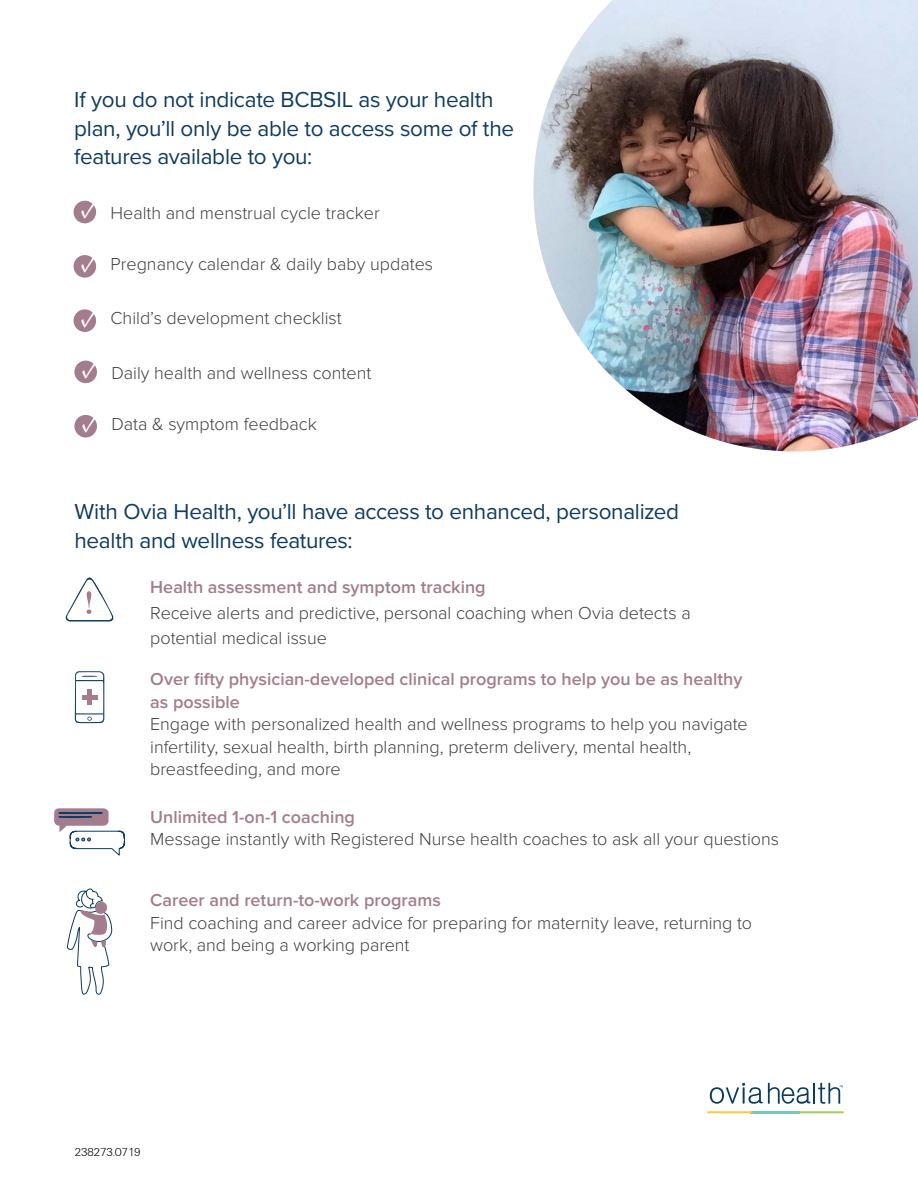
<style>
.page{position:relative;width:918px;height:1188px;background:#fff}
.page>*{position:absolute;margin:0;border:0;box-sizing:border-box;transform-origin:0 0}
.t1{font:27px/54.3px "Minion Pro";color:#fff;text-align:justify}
.t2{font:22.5px/28.5px "Proxima Nova";letter-spacing:-.015em;color:#0f3c60}
.t3{font:300 18px/22.5px "Proxima Nova";letter-spacing:-.005em;color:#414042}
.t4{font:600 18px/22.5px "Proxima Nova";color:#a37d8d}
.t5{font:300 12px "Universal";color:#000}
</style>
<div class="page">
<img style="left:534px;top:0;width:384px;height:451px">
<div style="left:74px;top:201px;width:22px;height:22px;background:#a37d8d;border-radius:50%"></div>
<div style="left:74px;top:255px;width:22px;height:23px;background:#a37d8d;border-radius:50%"></div>
<div style="left:74px;top:309px;width:22px;height:23px;background:#a37d8d;border-radius:50%"></div>
<div style="left:74px;top:361px;width:23px;height:22px;background:#a37d8d;border-radius:50%"></div>
<div style="left:74px;top:415px;width:23px;height:22px;background:#a37d8d;border-radius:50%"></div>
<svg style="left:54px;top:808px;width:72px;height:48px"></svg>
<svg style="left:75px;top:671px;width:29px;height:52px"></svg>
<div style="left:87px;top:690px;width:5px;height:15px;background:#a37d8d"></div>
<hr style="left:82px;top:695px;width:15px;height:4px;background:#a37d8d">
<svg style="left:65px;top:577px;width:49px;height:45px"></svg>
<hr style="left:751px;top:1111px;width:49px;height:2px;background:#73c9c2">
<svg style="left:798px;top:1111px;width:46px;height:2px"></svg>
<svg style="left:707px;top:1111px;width:46px;height:2px"></svg>
<svg style="left:710px;top:1083px;width:100px;height:21px"></svg>
<hr style="left:813px;top:1083px;width:2px;height:21px;background:#0a3b61">
<svg style="left:818px;top:1083px;width:25px;height:21px"></svg>
<svg style="left:67px;top:888px;width:46px;height:107px"></svg>
<p class="t2" style="left:74px;top:84px;width:441px">If you do not indicate BCBSIL as your health plan, you’ll only be able to access some of the features available to you:</p>
<h1 class="t1" style="left:81px;top:182px;width:20px">✓ ✓ ✓</h1>
<p class="t3" style="left:111px;top:202px;width:271px">Health and menstrual cycle tracker</p>
<p class="t3" style="left:111px;top:253px;width:324px">Pregnancy calendar &amp; daily baby updates</p>
<p class="t3" style="left:111px;top:307px;width:233px">Child’s development checklist</p>
<h1 class="t1" style="left:82px;top:341px;width:20px">✓ ✓</h1>
<p class="t3" style="left:111px;top:362px;width:262px">Daily health and wellness content</p>
<p class="t3" style="left:111px;top:413px;width:207px">Data &amp; symptom feedback</p>
<p class="t2" style="left:74px;top:496px;width:606px">With Ovia Health, you’ll have access to enhanced, personalized health and wellness features:</p>
<p class="t4" style="left:150px;top:576px;width:337px">Health assessment and symptom tracking</p>
<p class="t3" style="left:150px;top:600px;width:542px;line-height:25.5px">Receive alerts and predictive, personal coaching when Ovia detects a potential medical issue</p>
<p class="t4" style="left:150px;top:669px;width:594px">Over fifty physician-developed clinical programs to help you be as healthy as possible</p>
<p class="t3" style="left:150px;top:713px;width:599px">Engage with personalized health and wellness programs to help you navigate infertility, sexual health, birth planning, preterm delivery, mental health, breastfeeding, and more</p>
<p class="t4" style="left:150px;top:806px;width:206px">Unlimited 1-on-1 coaching</p>
<p class="t3" style="left:150px;top:828px;width:630px">Message instantly with Registered Nurse health coaches to ask all your questions</p>
<p class="t4" style="left:150px;top:889px;width:292px">Career and return-to-work programs</p>
<p class="t3" style="left:150px;top:912px;width:603px">Find coaching and career advice for preparing for maternity leave, returning to work, and being a working parent</p>
<p class="t5" style="left:75px;top:1145px;width:67px">238273.0719</p>
</div>
